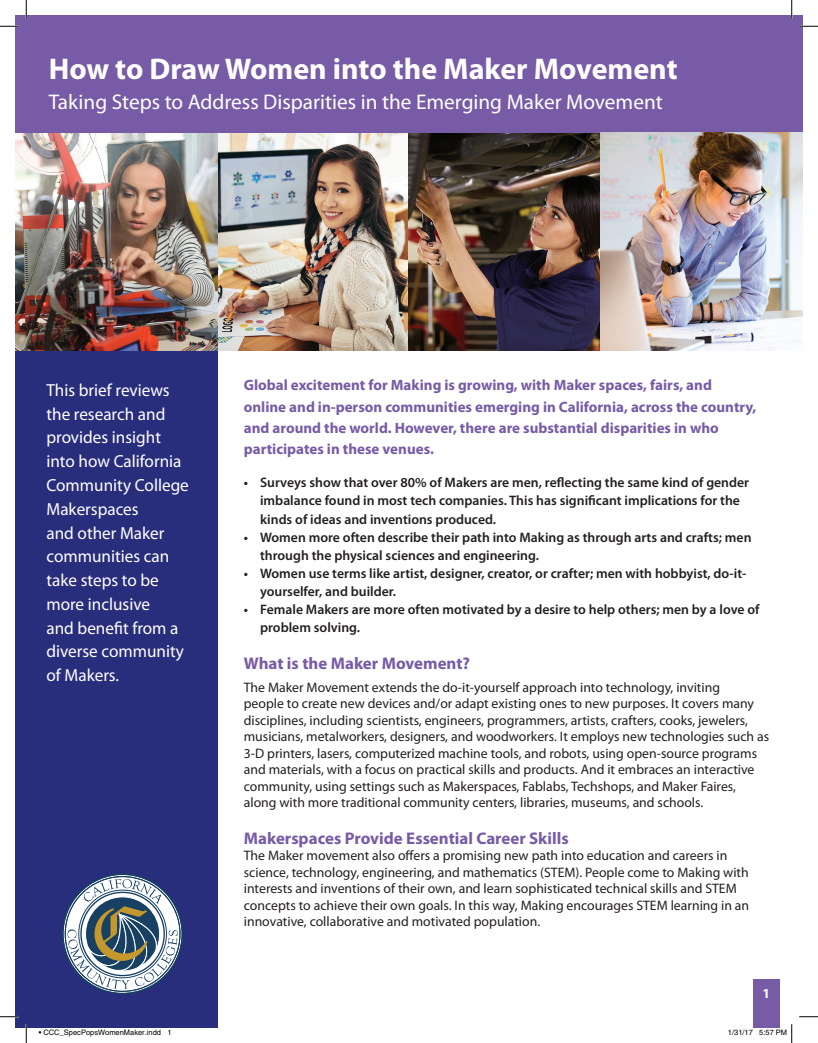
<style>
.page{position:relative;width:818px;height:1043px;background:#fff}
.page>*{position:absolute;margin:0;border:0;box-sizing:border-box;transform-origin:0 0}
.t1{font:700 30px "Myriad Pro";color:#fff}
.t2{font:21.25px "Myriad Pro";color:#fff}
.t3{font:17.5px/23.8px "Myriad Pro";color:#fff}
.t4{font:700 16.88px "Myriad Pro";color:#775ba6}
.t5{font:700 15px/21.2px "Myriad Pro";color:#775ba6}
.t6{font:13.75px/16.5px "Myriad Pro";color:#231f20}
.t7{font:600 13.75px/18.1px "Myriad Pro";color:#231f20}
.t8{font:700 13.75px "Myriad Pro";color:#fff}
.t9{font:7.5px "Helvetica";color:#000}
</style>
<div class="page">
<img style="left:218px;top:132px;width:191px;height:218px">
<div style="left:15px;top:120px;width:203px;height:908px;background:#292e7c"></div>
<img style="left:15px;top:132px;width:203px;height:218px">
<img style="left:409px;top:132px;width:191px;height:218px">
<div style="left:15px;top:15px;width:787px;height:117px;background:#775ba6"></div>
<div style="left:62px;top:873px;width:121px;height:121px;border:2px solid #184063;border-radius:50%"></div>
<svg style="left:67px;top:879px;width:111px;height:109px;background:#8895a3"></svg>
<div style="left:752px;top:979px;width:27px;height:49px;background:#775ba6"></div>
<img style="left:600px;top:132px;width:202px;height:218px">
<svg style="left:0;top:25px;width:19px;height:2px"></svg>
<svg style="left:799px;top:25px;width:19px;height:2px"></svg>
<svg style="left:0;top:1016px;width:19px;height:1px"></svg>
<svg style="left:799px;top:1016px;width:19px;height:1px"></svg>
<svg style="left:25px;top:0;width:2px;height:19px"></svg>
<svg style="left:25px;top:1024px;width:2px;height:18px"></svg>
<svg style="left:791px;top:0;width:1px;height:19px"></svg>
<svg style="left:752px;top:1024px;width:40px;height:18px"></svg>
<h1 class="t1" style="left:49px;top:49px;width:630px">How to Draw Women into the Maker Movement</h1>
<h2 class="t2" style="left:49px;top:89px;width:615px">Taking Steps to Address Disparities in the Emerging Maker Movement</h2>
<p class="t3" style="left:46px;top:378px;width:144px">This brief reviews the research and provides insight into how California<br>Community College<br>Makerspaces<br>and other Maker communities can take steps to be more inclusive<br>and benefit from a diverse community of Makers.</p>
<p class="t5" style="left:244px;top:374px;width:514px">Global excitement for Making is growing, with Maker spaces, fairs, and online and in-person communities emerging in California, across the country, and around the world. However, there are substantial disparities in who participates in these venues.</p>
<p class="t7" style="left:260px;top:473px;width:490px;text-indent:-16px">• Surveys show that over 80% of Makers are men, reflecting the same kind of gender imbalance found in most tech companies. This has significant implications for the kinds of ideas and inventions produced.</p>
<p class="t7" style="left:260px;top:527px;width:493px;text-indent:-16px">• Women more often describe their path into Making as through arts and crafts; men through the physical sciences and engineering.</p>
<p class="t7" style="left:260px;top:564px;width:488px;text-indent:-16px">• Women use terms like artist, designer, creator, or crafter; men with hobbyist, do-it&shy;yourselfer, and builder.</p>
<p class="t7" style="left:260px;top:600px;width:501px;text-indent:-16px">• Female Makers are more often motivated by a desire to help others; men by a love of problem solving.</p>
<p class="t4" style="left:244px;top:652px;width:228px">What is the Maker Movement?</p>
<p class="t6" style="left:244px;top:678px;width:527px">The Maker Movement extends the do-it-yourself approach into technology, inviting<br>people to create new devices and/or adapt existing ones to new purposes. It covers many disciplines, including scientists, engineers, programmers, artists, crafters, cooks, jewelers, musicians, metalworkers, designers, and woodworkers. It employs new technologies such as 3-D printers, lasers, computerized machine tools, and robots, using open-source programs and materials, with a focus on practical skills and products. And it embraces an interactive community, using settings such as Makerspaces, Fablabs, Techshops, and Maker Faires, along with more traditional community centers, libraries, museums, and schools.</p>
<p class="t4" style="left:244px;top:827px;width:326px">Makerspaces Provide Essential Career Skills</p>
<p class="t6" style="left:244px;top:847px;width:507px">The Maker movement also offers a promising new path into education and careers in science, technology, engineering, and mathematics (STEM). People come to Making with interests and inventions of their own, and learn sophisticated technical skills and STEM concepts to achieve their own goals. In this way, Making encourages STEM learning in an innovative, collaborative and motivated population.</p>
<p class="t8" style="left:762px;top:984px;width:9px">1</p>
<p class="t9" style="left:39px;top:1028px;width:134px">• CCC_SpecPopsWomenMaker.indd 1</p>
<p class="t9" style="left:728px;top:1028px;width:61px">1/31/17 5:57 PM</p>
</div>
